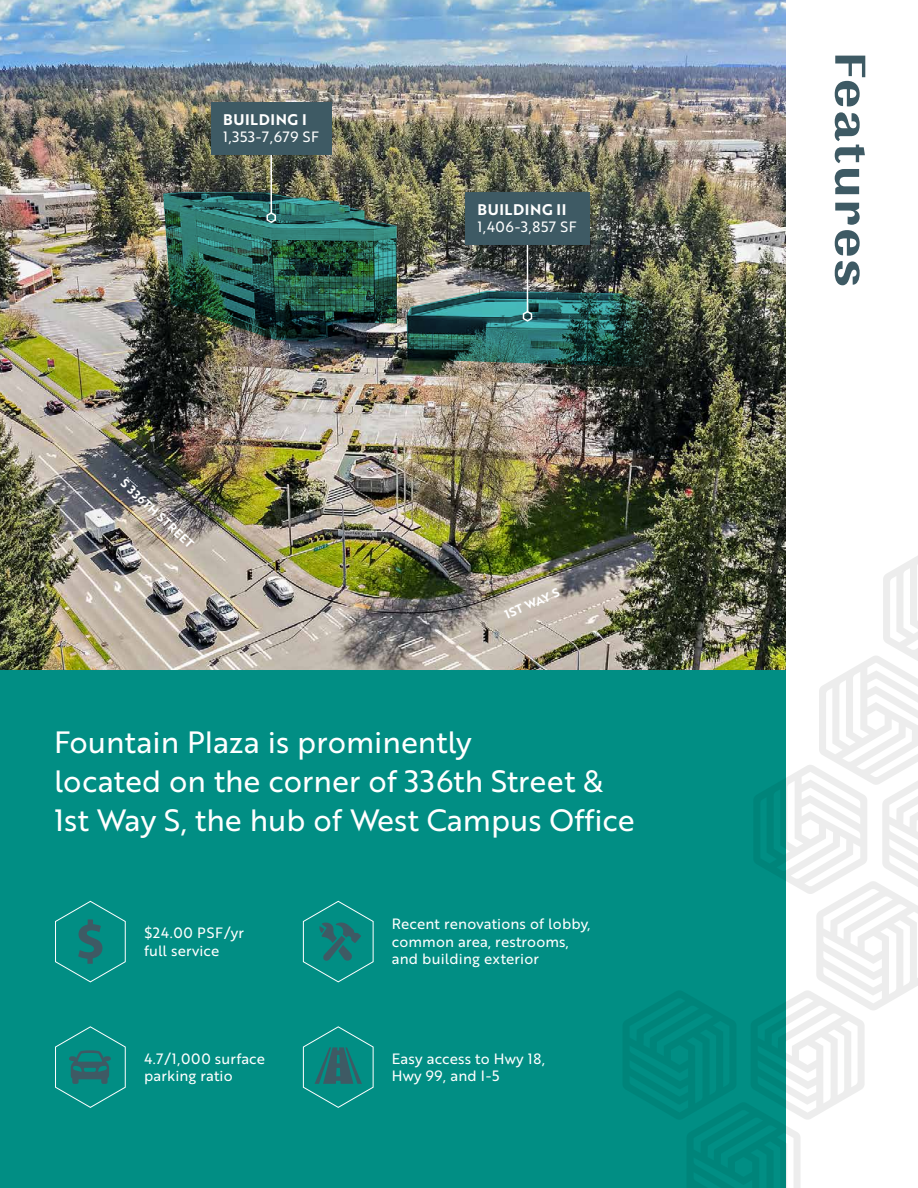
<style>
.page{position:relative;width:918px;height:1188px;background:#fff}
.page>*{position:absolute;margin:0;border:0;box-sizing:border-box;transform-origin:0 0}
.t1{font:500 51px "Quilon";letter-spacing:.04em;color:#3e5a64}
.t2{font:30px/39px "Brother 1816 Regular";color:#fff}
.t3{font:15px "Brother 1816 Bold";letter-spacing:.04em;color:#fff}
.t4{font:14.55px/17.4px "Brother 1816 Regular";letter-spacing:.01em;color:#fff}
.t5{font:12px "Brother 1816 Bold";color:#fff}
</style>
<div class="page">
<div style="left:0;top:670px;width:786px;height:518px;background:#018e84"></div>
<img style="left:0;top:0;width:786px;height:670px">
<svg style="left:623px;top:543px;width:295px;height:645px"></svg>
<svg style="left:55px;top:900px;width:71px;height:83px"></svg>
<svg style="left:303px;top:900px;width:71px;height:83px"></svg>
<svg style="left:303px;top:1026px;width:71px;height:82px"></svg>
<svg style="left:55px;top:1026px;width:71px;height:82px"></svg>
<img style="left:163px;top:192px;width:234px;height:150px">
<hr style="left:271px;top:131px;width:1px;height:82px;background:#fff">
<div style="left:211px;top:102px;width:120px;height:52px;background:#3e5a64"></div>
<img style="left:406px;top:291px;width:249px;height:76px">
<hr style="left:527px;top:238px;width:1px;height:74px;background:#fff">
<div style="left:465px;top:192px;width:125px;height:52px;background:#3e5a64"></div>
<p class="t3" style="left:223px;top:108px;width:85px">BUILDING I</p>
<p class="t4" style="left:223px;top:128px;width:98px">1,353-7,679 SF</p>
<p class="t5" style="left:129px;top:475px;width:96px;rotate:43deg">S 336TH STREET</p>
<p class="t3" style="left:477px;top:198px;width:90px">BUILDING II</p>
<p class="t4" style="left:477px;top:218px;width:101px">1,406-3,857 SF</p>
<p class="t5" style="left:502px;top:606px;width:60px;rotate:-23deg">1ST WAY S</p>
<h2 class="t2" style="left:54px;top:721px;width:582px">Fountain Plaza is prominently<br>located on the corner of 336th Street &amp;<br>1st Way S, the hub of West Campus Office</h2>
<p class="t4" style="left:144px;top:924px;width:101px">$24.00 PSF/yr full service</p>
<p class="t4" style="left:392px;top:915px;width:200px">Recent renovations of lobby, common area, restrooms, and building exterior</p>
<p class="t4" style="left:144px;top:1049px;width:123px">4.7/1,000 surface parking ratio</p>
<p class="t4" style="left:392px;top:1049px;width:155px">Easy access to Hwy 18,<br>Hwy 99, and I-5</p>
<h1 class="t1" style="left:877px;top:52px;width:236px;rotate:90deg">Features</h1>
</div>
